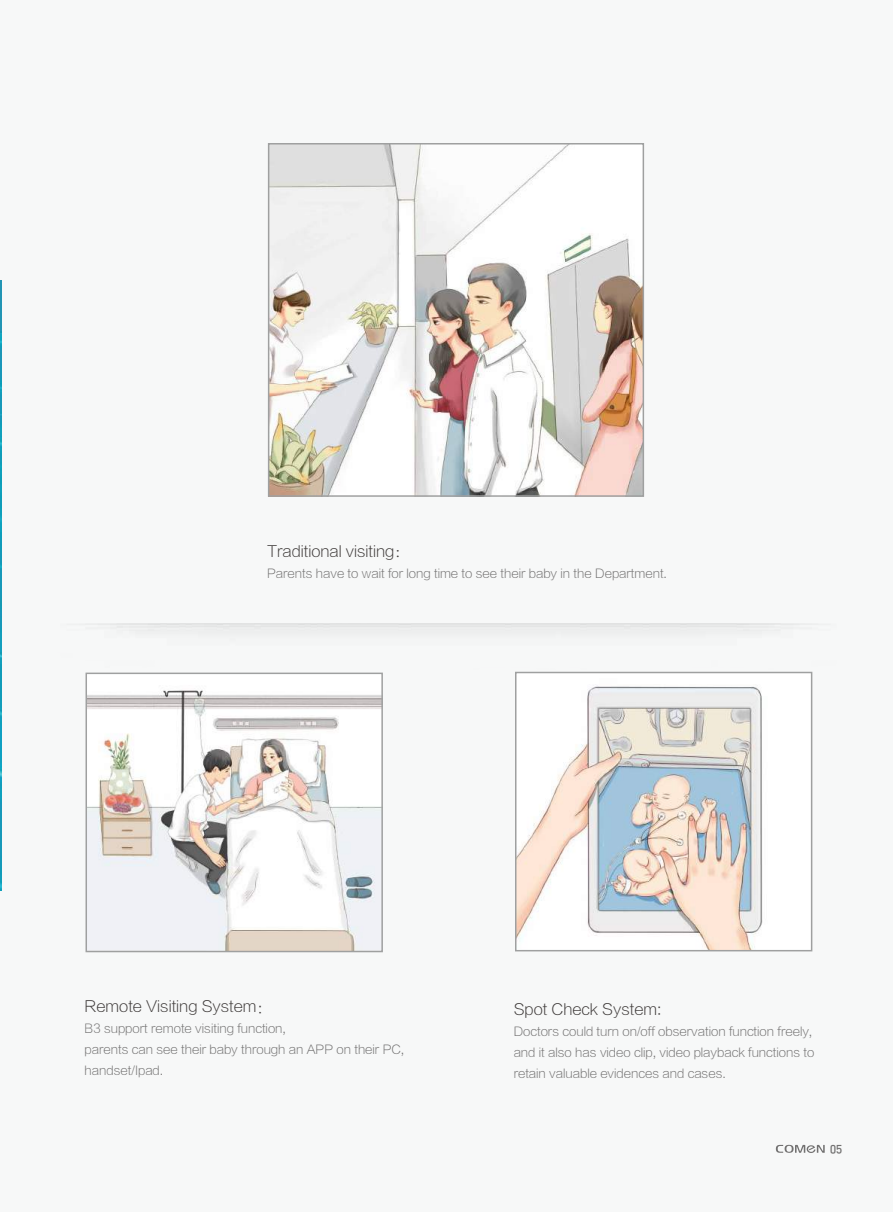
<style>
.page{position:relative;width:893px;height:1212px;background:#fff}
.page>*{position:absolute;margin:0;border:0;box-sizing:border-box;transform-origin:0 0}
.t1{font:15px "FZLTXHJW GB1 0";color:#3e3a39}
.t2{font:12px/21px "FZLTXHJW GB1 0";color:#727171}
.t3{font:12px "DIN";color:#727171}
.s1{font-family:"Adobe Song Std";font-weight:300}
</style>
<div class="page">
<div style="left:1px;top:0;width:892px;height:1212px;background:#f7f8f8"></div>
<svg style="left:776px;top:1145px;width:49px;height:8px"></svg>
<img style="left:271px;top:146px;width:370px;height:348px">
<div style="left:268px;top:143px;width:376px;height:354px;border:2px solid #9fa0a0"></div>
<img style="left:89px;top:690px;width:291px;height:259px">
<div style="left:86px;top:672px;width:297px;height:280px;border:2px solid #9fa0a0"></div>
<img style="left:518px;top:686px;width:244px;height:262px">
<div style="left:515px;top:672px;width:297px;height:279px;border:2px solid #9fa0a0"></div>
<img style="left:0;top:280px;width:1px;height:611px">
<p class="t1" style="left:267px;top:543px;width:144px">Traditional visiting<span class="s1">：</span></p>
<p class="t2" style="left:267px;top:563px;width:401px">Parents have to wait for long time to see their baby in the Department.</p>
<p class="t1" style="left:85px;top:998px;width:188px">Remote Visiting System：</p>
<p class="t2" style="left:85px;top:1018px;width:321px">B3 support remote visiting function,<br>parents can see their baby through an APP on their PC, handset/Ipad.</p>
<p class="t1" style="left:514px;top:1001px;width:149px">Spot Check System:</p>
<p class="t2" style="left:514px;top:1021px;width:302px">Doctors could turn on/off observation function freely, and it also has video clip, video playback functions to retain valuable evidences and cases.</p>
<p class="t3" style="left:830px;top:1143px;width:14px">05</p>
</div>
